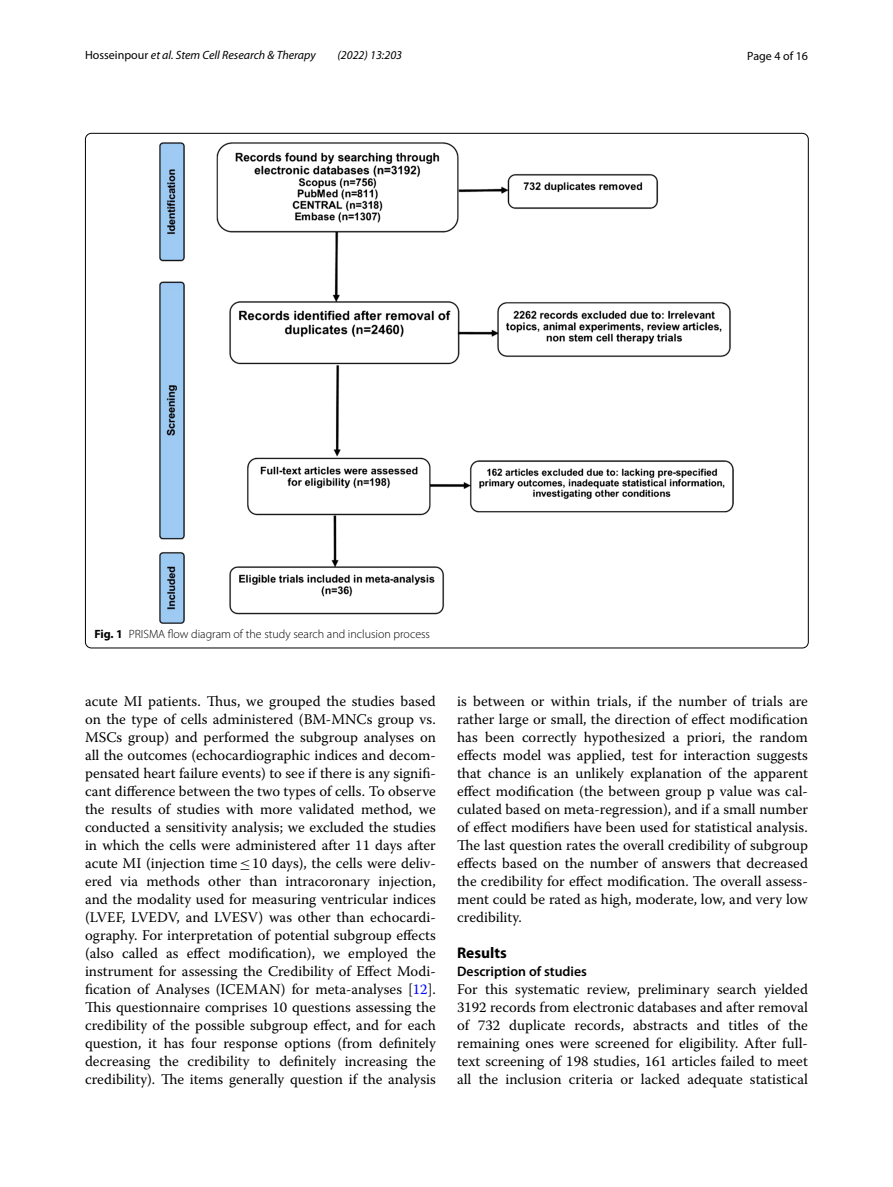
<style>
.page{position:relative;width:893px;height:1187px;background:#fff}
.page>*{position:absolute;margin:0;border:0;box-sizing:border-box;transform-origin:0 0}
.t1{font:700 15.45px "Myriad Pro";color:#000}
.t2{font:14.7px/18px "Warnock Pro";color:#000;text-align:justify}
.t3{font:600 13.8px "Myriad Pro";color:#000}
.t4{font:300 12px "Myriad Pro";color:#000}
.t5{font:italic 12px "Myriad Pro";color:#000}
.t6{font:12px "Myriad Pro";color:#000}
.s1{font-style:normal}
.s2{font-weight:700}
.s3{font-family:"MTSY"}
.s4{color:#00f}
</style>
<div class="page">
<img style="left:160px;top:142px;width:574px;height:481px">
<p class="t5" style="left:85px;top:48px;width:232px"><span class="s1">Hosseinpour</span> et al. Stem Cell Research &amp; Therapy</p>
<p class="t5" style="left:337px;top:48px;width:66px">(2022) 13:203</p>
<p class="t6" style="left:747px;top:48px;width:62px">Page 4 of 16</p>
<p class="t4" style="left:94px;top:627px;width:337px"><span class="s2">Fig. 1</span> PRISMA flow diagram of the study search and inclusion process</p>
<p class="t2" style="left:85px;top:691px;width:352px">acute MI patients. Thus, we grouped the studies based on the type of cells administered (BM-MNCs group vs.<br>MSCs group) and performed the subgroup analyses on all the outcomes (echocardiographic indices and decom&shy;pensated heart failure events) to see if there is any signifi&shy;cant difference between the two types of cells. To observe the results of studies with more validated method, we conducted a sensitivity analysis; we excluded the studies in which the cells were administered after 11 days after acute MI (injection time<span class="s3">≤</span>10 days), the cells were deliv&shy;ered via methods other than intracoronary injection, and the modality used for measuring ventricular indices (LVEF, LVEDV, and LVESV) was other than echocardi&shy;ography. For interpretation of potential subgroup effects (also called as effect modification), we employed the instrument for assessing the Credibility of Effect Modi&shy;fication of Analyses (ICEMAN) for meta-analyses [<span class="s4">12</span>].<br>This questionnaire comprises 10 questions assessing the credibility of the possible subgroup effect, and for each question, it has four response options (from definitely decreasing the credibility to definitely increasing the credibility). The items generally question if the analysis</p>
<p class="t2" style="left:457px;top:691px;width:352px">is between or within trials, if the number of trials are rather large or small, the direction of effect modification has been correctly hypothesized a priori, the random effects model was applied, test for interaction suggests that chance is an unlikely explanation of the apparent effect modification (the between group p value was cal&shy;culated based on meta-regression), and if a small number of effect modifiers have been used for statistical analysis.<br>The last question rates the overall credibility of subgroup effects based on the number of answers that decreased the credibility for effect modification. The overall assess&shy;ment could be rated as high, moderate, low, and very low credibility.</p>
<p class="t1" style="left:457px;top:942px;width:51px">Results</p>
<p class="t3" style="left:457px;top:962px;width:131px">Description of studies</p>
<p class="t2" style="left:457px;top:979px;width:352px">For this systematic review, preliminary search yielded 3192 records from electronic databases and after removal of 732 duplicate records, abstracts and titles of the remaining ones were screened for eligibility. After full&shy;text screening of 198 studies, 161 articles failed to meet all the inclusion criteria or lacked adequate statistical</p>
</div>
